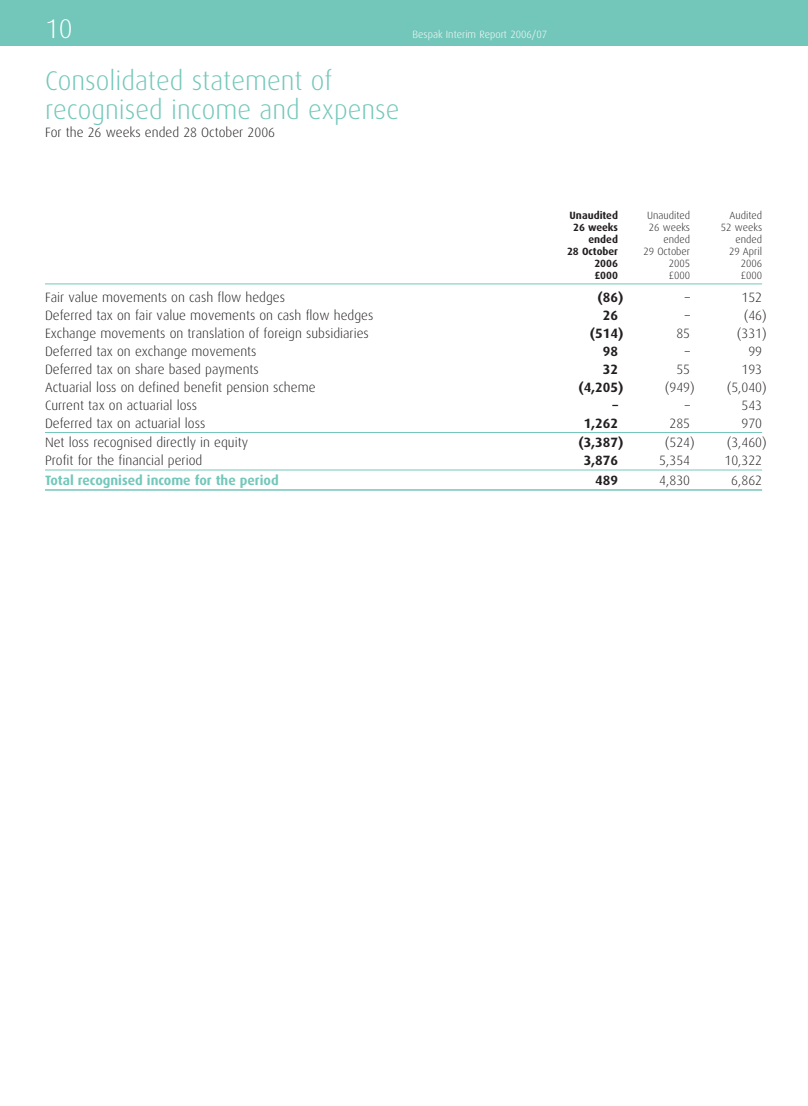
<style>
.page{position:relative;width:808px;height:1106px;background:#fff}
.page>*{position:absolute;margin:0;border:0;box-sizing:border-box;transform-origin:0 0}
.t1{font:300 27px/28.5px "Dax OT";color:#73c7ba}
.t2{font:300 27px "Dax OT";color:#fff}
.t3{font:300 13.5px "Dax OT";color:#231f20}
.t4{font:700 13.5px "Dax OT";color:#231f20}
.t5{font:700 13.5px "Dax OT";color:#73c7ba}
.t6{font:300 10.5px "Dax OT";color:#231f20}
.t7{font:700 10.5px "Dax OT";color:#231f20}
.t8{font:300 10.5px "Dax OT";color:#fff}
</style>
<div class="page">
<div style="left:0;top:0;width:808px;height:45px;background:#73c7ba"></div>
<hr style="left:45px;top:284px;width:717px;height:1px;background:#73c7ba">
<hr style="left:45px;top:432px;width:717px;height:1px;background:#73c7ba">
<hr style="left:45px;top:469px;width:717px;height:1px;background:#73c7ba">
<hr style="left:45px;top:489px;width:717px;height:1px;background:#73c7ba">
<h1 class="t2" style="left:45px;top:19px;width:29px">10</h1>
<p class="t8" style="left:412px;top:30px;width:136px">Bespak Interim Report 2006/07</p>
<h1 class="t1" style="left:45px;top:69px;width:356px">Consolidated statement of recognised income and expense</h1>
<p class="t3" style="left:45px;top:127px;width:232px">For the 26 weeks ended 28 October 2006</p>
<p class="t7" style="left:570px;top:212px;width:50px">Unaudited</p>
<p class="t6" style="left:647px;top:212px;width:45px">Unaudited</p>
<p class="t6" style="left:729px;top:212px;width:34px">Audited</p>
<p class="t7" style="left:573px;top:224px;width:46px">26 weeks</p>
<p class="t6" style="left:649px;top:224px;width:43px">26 weeks</p>
<p class="t6" style="left:721px;top:224px;width:43px">52 weeks</p>
<p class="t7" style="left:588px;top:236px;width:31px">ended</p>
<p class="t6" style="left:663px;top:236px;width:28px">ended</p>
<p class="t6" style="left:735px;top:236px;width:28px">ended</p>
<p class="t7" style="left:567px;top:248px;width:53px">28 October</p>
<p class="t6" style="left:643px;top:248px;width:48px">29 October</p>
<p class="t6" style="left:729px;top:248px;width:35px">29 April</p>
<p class="t7" style="left:594px;top:260px;width:25px">2006</p>
<p class="t6" style="left:669px;top:260px;width:23px">2005</p>
<p class="t6" style="left:741px;top:260px;width:23px">2006</p>
<p class="t7" style="left:594px;top:272px;width:25px">£000</p>
<p class="t6" style="left:669px;top:272px;width:23px">£000</p>
<p class="t6" style="left:741px;top:272px;width:23px">£000</p>
<p class="t3" style="left:45px;top:292px;width:242px">Fair value movements on cash flow hedges</p>
<p class="t4" style="left:597px;top:292px;width:27px">(86)</p>
<p class="t3" style="left:685px;top:292px;width:7px">–</p>
<p class="t3" style="left:741px;top:292px;width:22px">152</p>
<p class="t3" style="left:45px;top:310px;width:330px">Deferred tax on fair value movements on cash flow hedges</p>
<p class="t4" style="left:603px;top:310px;width:17px">26</p>
<p class="t3" style="left:685px;top:310px;width:7px">–</p>
<p class="t3" style="left:744px;top:310px;width:25px">(46)</p>
<p class="t3" style="left:45px;top:328px;width:325px">Exchange movements on translation of foreign subsidiaries</p>
<p class="t4" style="left:590px;top:328px;width:35px">(514)</p>
<p class="t3" style="left:676px;top:328px;width:15px">85</p>
<p class="t3" style="left:737px;top:328px;width:31px">(331)</p>
<p class="t3" style="left:45px;top:346px;width:213px">Deferred tax on exchange movements</p>
<p class="t4" style="left:603px;top:346px;width:17px">98</p>
<p class="t3" style="left:685px;top:346px;width:7px">–</p>
<p class="t3" style="left:748px;top:346px;width:15px">99</p>
<p class="t3" style="left:45px;top:364px;width:215px">Deferred tax on share based payments</p>
<p class="t4" style="left:603px;top:364px;width:17px">32</p>
<p class="t3" style="left:676px;top:364px;width:15px">55</p>
<p class="t3" style="left:741px;top:364px;width:22px">193</p>
<p class="t3" style="left:45px;top:382px;width:272px">Actuarial loss on defined benefit pension scheme</p>
<p class="t4" style="left:578px;top:382px;width:46px">(4,205)</p>
<p class="t3" style="left:665px;top:382px;width:31px">(949)</p>
<p class="t3" style="left:727px;top:382px;width:42px">(5,040)</p>
<p class="t3" style="left:45px;top:400px;width:154px">Current tax on actuarial loss</p>
<p class="t4" style="left:612px;top:400px;width:7px">–</p>
<p class="t3" style="left:685px;top:400px;width:7px">–</p>
<p class="t3" style="left:741px;top:400px;width:22px">543</p>
<p class="t3" style="left:45px;top:418px;width:162px">Deferred tax on actuarial loss</p>
<p class="t4" style="left:584px;top:418px;width:36px">1,262</p>
<p class="t3" style="left:669px;top:418px;width:22px">285</p>
<p class="t3" style="left:741px;top:418px;width:22px">970</p>
<p class="t3" style="left:45px;top:438px;width:205px">Net loss recognised directly in equity</p>
<p class="t4" style="left:578px;top:438px;width:46px">(3,387)</p>
<p class="t3" style="left:665px;top:438px;width:31px">(524)</p>
<p class="t3" style="left:727px;top:438px;width:42px">(3,460)</p>
<p class="t3" style="left:45px;top:456px;width:159px">Profit for the financial period</p>
<p class="t4" style="left:584px;top:456px;width:36px">3,876</p>
<p class="t3" style="left:659px;top:456px;width:32px">5,354</p>
<p class="t3" style="left:724px;top:456px;width:39px">10,322</p>
<p class="t5" style="left:45px;top:475px;width:235px">Total recognised income for the period</p>
<p class="t4" style="left:595px;top:475px;width:24px">489</p>
<p class="t3" style="left:659px;top:475px;width:32px">4,830</p>
<p class="t3" style="left:731px;top:475px;width:32px">6,862</p>
</div>
